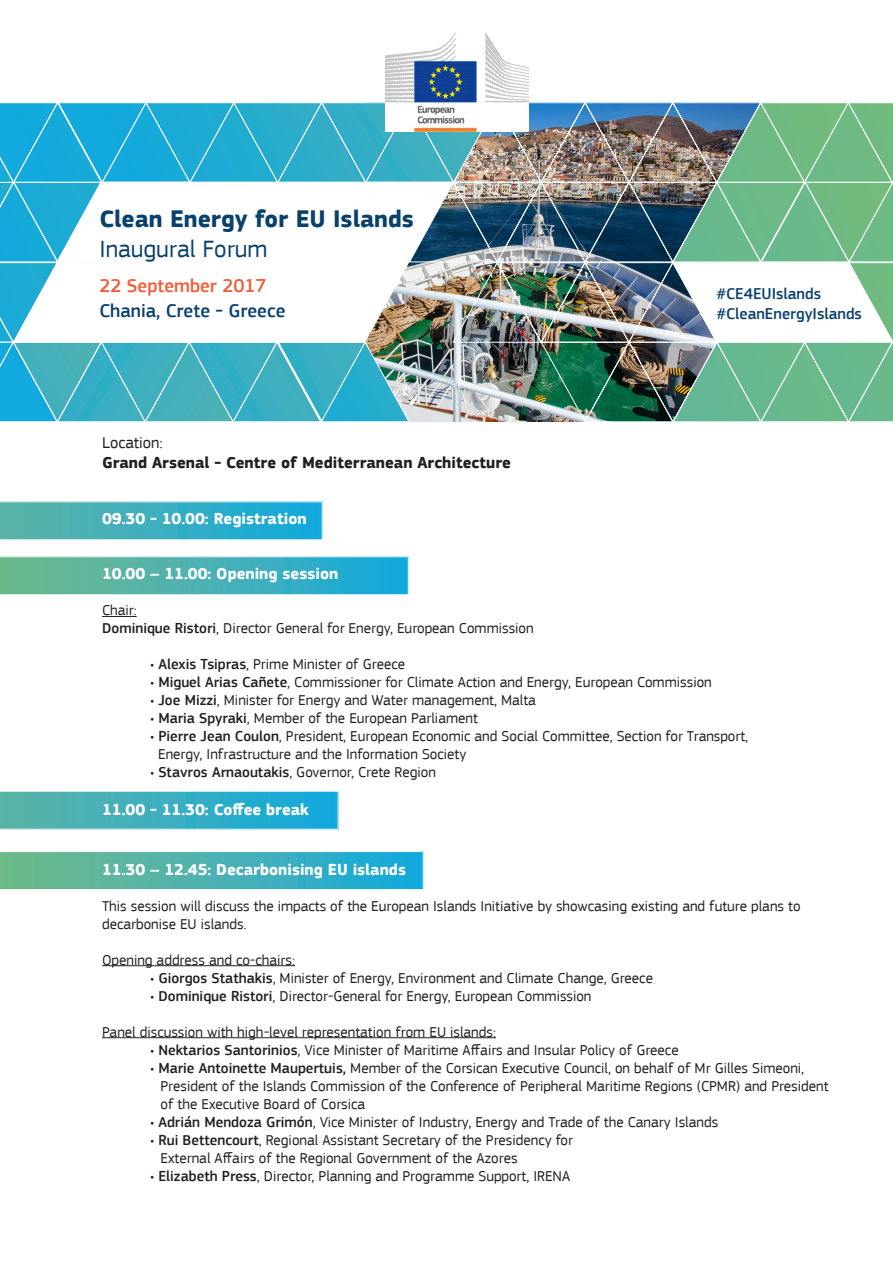
<style>
.page{position:relative;width:893px;height:1263px;background:#fff}
.page>*{position:absolute;margin:0;border:0;box-sizing:border-box;transform-origin:0 0}
.t1{font:700 24.75px "EC Square Sans Pro";color:#09416d}
.t2{font:24.75px "EC Square Sans Pro";color:#09416d}
.t3{font:500 19.2px "EC Square Sans Pro";color:#09416d}
.t4{font:500 19.2px "EC Square Sans Pro";color:#f15c37}
.t5{font:700 16.5px "EC Square Sans Pro";color:#fff}
.t6{font:700 16.5px "EC Square Sans Pro";color:#231f20}
.t7{font:16.5px "EC Square Sans Pro";color:#231f20}
.t8{font:500 16.2px "EC Square Sans Pro";color:#09416d}
.t9{font:15px/18px "EC Square Sans Pro";color:#231f20}
.s1{font-weight:500}
</style>
<div class="page">
<svg style="left:0;top:791px;width:338px;height:38px;background:#3db0c2"></svg>
<svg style="left:0;top:502px;width:322px;height:38px;background:#3db0c2"></svg>
<svg style="left:0;top:556px;width:409px;height:39px;background:#4eb4b6"></svg>
<svg style="left:0;top:851px;width:423px;height:39px;background:#4fb5b6"></svg>
<img style="left:386px;top:33px;width:143px;height:69px">
<img style="left:0;top:102px;width:893px;height:320px">
<hr style="left:102px;top:616px;width:35px;height:1px;background:#231f20">
<hr style="left:102px;top:965px;width:193px;height:1px;background:#231f20">
<hr style="left:102px;top:1037px;width:394px;height:1px;background:#231f20">
<p class="t1" style="left:99px;top:204px;width:316px">Clean Energy for EU Islands</p>
<p class="t2" style="left:99px;top:234px;width:170px">Inaugural Forum</p>
<p class="t4" style="left:99px;top:274px;width:169px">22 September 2017</p>
<p class="t3" style="left:99px;top:299px;width:188px">Chania, Crete - Greece</p>
<p class="t7" style="left:102px;top:433px;width:62px">Location:</p>
<p class="t6" style="left:102px;top:452px;width:410px">Grand Arsenal - Centre of Mediterranean Architecture</p>
<p class="t5" style="left:102px;top:508px;width:206px">09.30 - 10.00: Registration</p>
<p class="t8" style="left:717px;top:284px;width:106px">#CE4EUIslands</p>
<p class="t8" style="left:717px;top:304px;width:147px">#CleanEnergyIslands</p>
<p class="t5" style="left:102px;top:564px;width:238px">10.00 – 11.00: Opening session</p>
<p class="t9" style="left:102px;top:601px;width:36px">Chair:</p>
<p class="t9" style="left:102px;top:619px;width:433px"><span class="s1">Dominique Ristori</span>, Director General for Energy, European Commission</p>
<p class="t9" style="left:150px;top:655px;width:257px">• <span class="s1">Alexis Tsipras</span>, Prime Minister of Greece</p>
<p class="t9" style="left:150px;top:673px;width:563px">• <span class="s1">Miguel Arias Cañete</span>, Commissioner for Climate Action and Energy, European Commission</p>
<p class="t9" style="left:150px;top:691px;width:387px">• <span class="s1">Joe Mizzi</span>, Minister for Energy and Water management, Malta</p>
<p class="t9" style="left:150px;top:709px;width:329px">• <span class="s1">Maria Spyraki</span>, Member of the European Parliament</p>
<p class="t9" style="left:150px;top:727px;width:600px">• <span class="s1">Pierre Jean Coulon</span>, President, European Economic and Social Committee, Section for Transport,</p>
<p class="t9" style="left:158px;top:745px;width:310px">Energy, Infrastructure and the Information Society</p>
<p class="t9" style="left:150px;top:763px;width:287px">• <span class="s1">Stavros Arnaoutakis</span>, Governor, Crete Region</p>
<p class="t5" style="left:102px;top:800px;width:208px">11.00 - 11.30: Coffee break</p>
<p class="t5" style="left:102px;top:859px;width:306px">11.30 – 12.45: Decarbonising EU islands</p>
<p class="t9" style="left:102px;top:897px;width:700px">This session will discuss the impacts of the European Islands Initiative by showcasing existing and future plans to decarbonise EU islands.</p>
<p class="t9" style="left:102px;top:951px;width:194px">Opening address and co-chairs:</p>
<p class="t9" style="left:150px;top:969px;width:504px">• <span class="s1">Giorgos Stathakis</span>, Minister of Energy, Environment and Climate Change, Greece</p>
<p class="t9" style="left:150px;top:987px;width:443px">• <span class="s1">Dominique Ristori</span>, Director-General for Energy, European Commission</p>
<p class="t9" style="left:102px;top:1023px;width:395px">Panel discussion with high-level representation from EU islands:</p>
<p class="t9" style="left:150px;top:1041px;width:530px">• <span class="s1">Nektarios Santorinios</span>, Vice Minister of Maritime Affairs and Insular Policy of Greece</p>
<p class="t9" style="left:161px;top:1059px;width:669px;text-indent:-10px">• <span class="s1">Marie Antoinette Maupertuis,</span> Member of the Corsican Executive Council, on behalf of Mr Gilles Simeoni,<br>President of the Islands Commission of the Conference of Peripheral Maritime Regions (CPMR) and President of the Executive Board of Corsica</p>
<p class="t9" style="left:150px;top:1113px;width:570px">• <span class="s1">Adrián Mendoza Grimón</span>, Vice Minister of Industry, Energy and Trade of the Canary Islands</p>
<p class="t9" style="left:161px;top:1131px;width:414px;text-indent:-10px">• <span class="s1">Rui Bettencourt</span>, Regional Assistant Secretary of the Presidency for<br>External Affairs of the Regional Government of the Azores</p>
<p class="t9" style="left:150px;top:1167px;width:422px">• <span class="s1">Elizabeth Press</span>, Director, Planning and Programme Support, IRENA</p>
</div>
